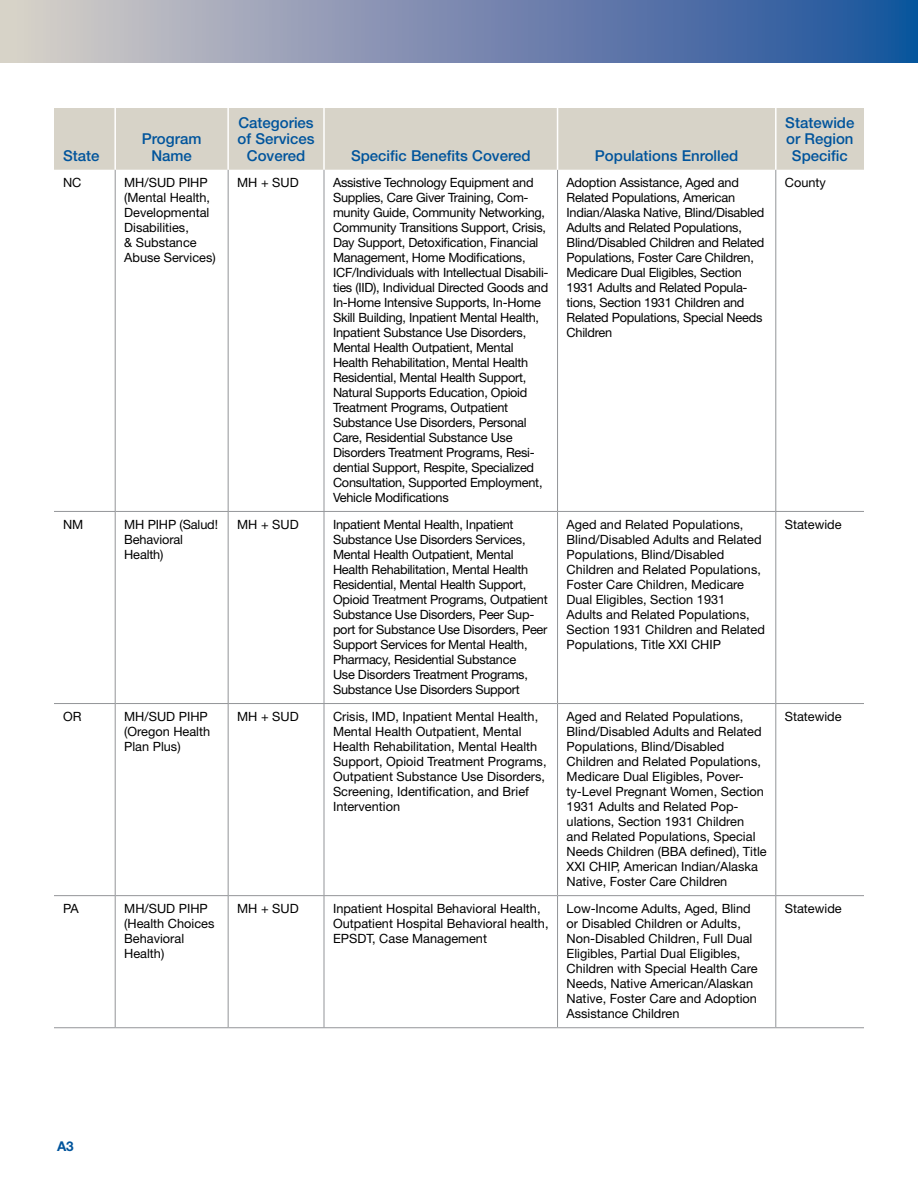
<style>
.page{position:relative;width:918px;height:1188px;background:#fff}
.page>*{position:absolute;margin:0;border:0;box-sizing:border-box;transform-origin:0 0}
.t1{font:500 15px/16.5px "Helvetica Neue LT Std";color:#00549c;text-align:center}
.t2{font:700 13.5px "Helvetica Neue LT Std";color:#00549c}
.Table_txt{font:12.75px/15px "Helvetica Neue LT Std";letter-spacing:-.02em;color:#000}
.Table_txt-2{font:12.75px/15px "Helvetica Neue LT Std";color:#000}
</style>
<div class="page">
<div style="left:0;top:0;width:918px;height:63px;background:linear-gradient(to right,#dacdc8,#1a4e9b)"></div>
<div style="left:54px;top:108px;width:810px;height:62px;background:#d7d3c8"></div>
<hr style="left:115px;top:170px;width:1px;height:341px;background:#939598">
<hr style="left:228px;top:170px;width:1px;height:341px;background:#939598">
<hr style="left:324px;top:170px;width:1px;height:341px;background:#939598">
<hr style="left:557px;top:170px;width:1px;height:341px;background:#939598">
<hr style="left:775px;top:170px;width:1px;height:341px;background:#939598">
<hr style="left:115px;top:512px;width:1px;height:191px;background:#939598">
<hr style="left:228px;top:512px;width:1px;height:191px;background:#939598">
<hr style="left:324px;top:512px;width:1px;height:191px;background:#939598">
<hr style="left:557px;top:512px;width:1px;height:191px;background:#939598">
<hr style="left:775px;top:512px;width:1px;height:191px;background:#939598">
<hr style="left:115px;top:704px;width:1px;height:191px;background:#939598">
<hr style="left:228px;top:704px;width:1px;height:191px;background:#939598">
<hr style="left:324px;top:704px;width:1px;height:191px;background:#939598">
<hr style="left:557px;top:704px;width:1px;height:191px;background:#939598">
<hr style="left:775px;top:704px;width:1px;height:191px;background:#939598">
<hr style="left:115px;top:896px;width:1px;height:131px;background:#939598">
<hr style="left:228px;top:896px;width:1px;height:131px;background:#939598">
<hr style="left:324px;top:896px;width:1px;height:131px;background:#939598">
<hr style="left:557px;top:896px;width:1px;height:131px;background:#939598">
<hr style="left:775px;top:896px;width:1px;height:131px;background:#939598">
<hr style="left:54px;top:511px;width:61px;height:1px;background:#939598">
<hr style="left:115px;top:511px;width:113px;height:1px;background:#939598">
<hr style="left:228px;top:511px;width:96px;height:1px;background:#939598">
<hr style="left:324px;top:511px;width:234px;height:1px;background:#939598">
<hr style="left:558px;top:511px;width:218px;height:1px;background:#939598">
<hr style="left:776px;top:511px;width:88px;height:1px;background:#939598">
<hr style="left:54px;top:703px;width:61px;height:1px;background:#939598">
<hr style="left:115px;top:703px;width:113px;height:1px;background:#939598">
<hr style="left:228px;top:703px;width:96px;height:1px;background:#939598">
<hr style="left:324px;top:703px;width:234px;height:1px;background:#939598">
<hr style="left:558px;top:703px;width:218px;height:1px;background:#939598">
<hr style="left:776px;top:703px;width:88px;height:1px;background:#939598">
<hr style="left:54px;top:895px;width:61px;height:1px;background:#939598">
<hr style="left:115px;top:895px;width:113px;height:1px;background:#939598">
<hr style="left:228px;top:895px;width:96px;height:1px;background:#939598">
<hr style="left:324px;top:895px;width:234px;height:1px;background:#939598">
<hr style="left:558px;top:895px;width:218px;height:1px;background:#939598">
<hr style="left:776px;top:895px;width:88px;height:1px;background:#939598">
<hr style="left:54px;top:1027px;width:61px;height:1px;background:#939598">
<hr style="left:115px;top:1027px;width:113px;height:1px;background:#939598">
<hr style="left:228px;top:1027px;width:96px;height:1px;background:#939598">
<hr style="left:324px;top:1027px;width:234px;height:1px;background:#939598">
<hr style="left:558px;top:1027px;width:218px;height:1px;background:#939598">
<hr style="left:776px;top:1027px;width:88px;height:1px;background:#939598">
<hr style="left:114px;top:108px;width:2px;height:62px;background:#fff">
<hr style="left:227px;top:108px;width:2px;height:62px;background:#fff">
<hr style="left:323px;top:108px;width:2px;height:62px;background:#fff">
<hr style="left:557px;top:108px;width:1px;height:62px;background:#fff">
<hr style="left:775px;top:108px;width:2px;height:62px;background:#fff">
<p class="t1" style="left:63px;top:147px;width:38px">State</p>
<p class="t1" style="left:142px;top:130px;width:61px">Program<br>Name</p>
<p class="t1" style="left:238px;top:114px;width:78px">Categories of Services<br>Covered</p>
<p class="t1" style="left:351px;top:147px;width:181px">Specific Benefits Covered</p>
<p class="t1" style="left:595px;top:147px;width:145px">Populations Enrolled</p>
<p class="t1" style="left:785px;top:114px;width:71px">Statewide or Region<br>Specific</p>
<p class="Table_txt" style="left:63px;top:175px;width:20px">NC</p>
<p class="Table_txt-2" style="left:124px;top:175px;width:93px">MH/SUD PIHP (Mental Health,<br>Developmental<br>Disabilities,<br>&amp; Substance<br>Abuse Services)</p>
<p class="Table_txt" style="left:237px;top:175px;width:63px">MH + SUD</p>
<p class="Table_txt" style="left:333px;top:175px;width:217px">Assistive Technology Equipment and Supplies, Care Giver Training, Com&shy;munity Guide, Community Networking, Community Transitions Support, Crisis, Day Support, Detoxification, Financial Management, Home Modifications, ICF/Individuals with Intellectual Disabili&shy;ties (IID), Individual Directed Goods and In-Home Intensive Supports, In-Home Skill Building, Inpatient Mental Health, Inpatient Substance Use Disorders, Mental Health Outpatient, Mental Health Rehabilitation, Mental Health Residential, Mental Health Support, Natural Supports Education, Opioid Treatment Programs, Outpatient Substance Use Disorders, Personal Care, Residential Substance Use Disorders Treatment Programs, Resi&shy;dential Support, Respite, Specialized Consultation, Supported Employment, Vehicle Modifications</p>
<p class="Table_txt" style="left:567px;top:175px;width:199px">Adoption Assistance, Aged and<br>Related Populations, American<br>Indian/Alaska Native, Blind/Disabled<br>Adults and Related Populations,<br>Blind/Disabled Children and Related<br>Populations, Foster Care Children,<br>Medicare Dual Eligibles, Section<br>1931 Adults and Related Popula&shy;tions, Section 1931 Children and<br>Related Populations, Special Needs<br>Children</p>
<p class="Table_txt" style="left:785px;top:175px;width:43px">County</p>
<p class="Table_txt" style="left:63px;top:517px;width:22px">NM</p>
<p class="Table_txt" style="left:124px;top:517px;width:95px">MH PIHP (Salud!<br>Behavioral<br>Health)</p>
<p class="Table_txt" style="left:237px;top:517px;width:63px">MH + SUD</p>
<p class="Table_txt" style="left:333px;top:517px;width:216px">Inpatient Mental Health, Inpatient Substance Use Disorders Services, Mental Health Outpatient, Mental Health Rehabilitation, Mental Health Residential, Mental Health Support, Opioid Treatment Programs, Outpatient Substance Use Disorders, Peer Sup&shy;port for Substance Use Disorders, Peer Support Services for Mental Health, Pharmacy, Residential Substance<br>Use Disorders Treatment Programs, Substance Use Disorders Support</p>
<p class="Table_txt-2" style="left:567px;top:517px;width:200px">Aged and Related Populations,<br>Blind/Disabled Adults and Related<br>Populations, Blind/Disabled<br>Children and Related Populations,<br>Foster Care Children, Medicare<br>Dual Eligibles, Section 1931<br>Adults and Related Populations,<br>Section 1931 Children and Related<br>Populations, Title XXI CHIP</p>
<p class="Table_txt-2" style="left:785px;top:517px;width:58px">Statewide</p>
<p class="Table_txt" style="left:63px;top:709px;width:20px">OR</p>
<p class="Table_txt-2" style="left:124px;top:709px;width:87px">MH/SUD PIHP (Oregon Health<br>Plan Plus)</p>
<p class="Table_txt" style="left:237px;top:709px;width:63px">MH + SUD</p>
<p class="Table_txt-2" style="left:333px;top:709px;width:215px">Crisis, IMD, Inpatient Mental Health, Mental Health Outpatient, Mental Health Rehabilitation, Mental Health Support, Opioid Treatment Programs, Outpatient Substance Use Disorders, Screening, Identification, and Brief Intervention</p>
<p class="Table_txt-2" style="left:567px;top:709px;width:202px">Aged and Related Populations,<br>Blind/Disabled Adults and Related<br>Populations, Blind/Disabled<br>Children and Related Populations,<br>Medicare Dual Eligibles, Pover&shy;ty-Level Pregnant Women, Section<br>1931 Adults and Related Pop&shy;ulations, Section 1931 Children and Related Populations, Special<br>Needs Children (BBA defined), Title<br>XXI CHIP, American Indian/Alaska<br>Native, Foster Care Children</p>
<p class="Table_txt-2" style="left:785px;top:709px;width:58px">Statewide</p>
<p class="Table_txt" style="left:63px;top:901px;width:17px">PA</p>
<p class="Table_txt-2" style="left:124px;top:901px;width:92px">MH/SUD PIHP (Health Choices<br>Behavioral<br>Health)</p>
<p class="Table_txt" style="left:237px;top:901px;width:63px">MH + SUD</p>
<p class="Table_txt-2" style="left:333px;top:901px;width:217px">Inpatient Hospital Behavioral Health,<br>Outpatient Hospital Behavioral health,<br>EPSDT, Case Management</p>
<p class="Table_txt-2" style="left:567px;top:901px;width:193px">Low-Income Adults, Aged, Blind or Disabled Children or Adults,<br>Non-Disabled Children, Full Dual<br>Eligibles, Partial Dual Eligibles,<br>Children with Special Health Care<br>Needs, Native American/Alaskan<br>Native, Foster Care and Adoption<br>Assistance Children</p>
<p class="Table_txt-2" style="left:785px;top:901px;width:58px">Statewide</p>
<p class="t2" style="left:57px;top:1138px;width:18px">A3</p>
</div>
